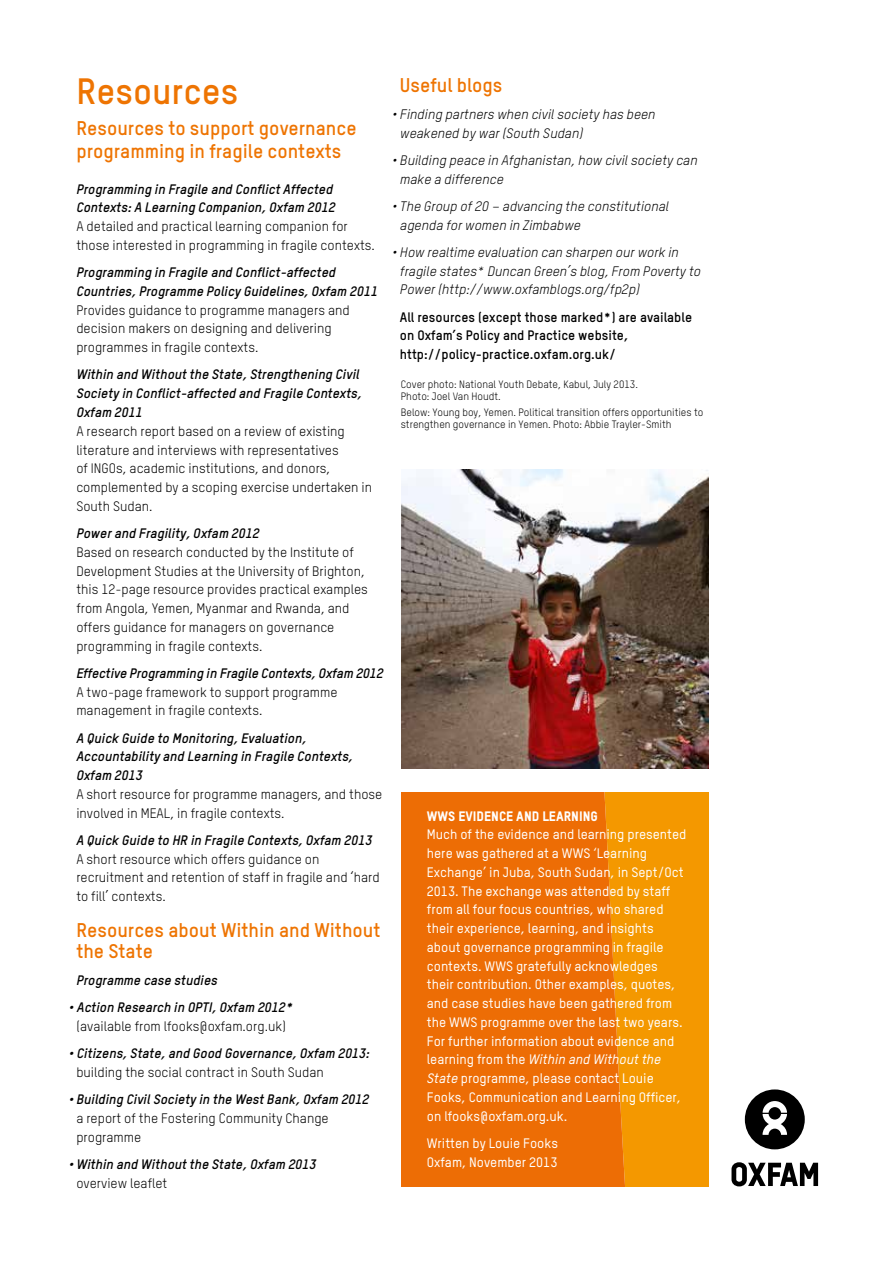
<style>
.page{position:relative;width:893px;height:1263px;background:#fff}
.page>*{position:absolute;margin:0;border:0;box-sizing:border-box;transform-origin:0 0}
.t1{font:700 36px "Oxfam TSTARPRO";color:#ee7402}
.t2{font:700 19.5px/22.5px "Oxfam TSTARPRO";color:#ee7402}
.t3{font:13.5px/18.8px "Oxfam TSTARPRO";color:#000}
.t4{font:italic 700 13.5px/18.8px "Oxfam TSTARPRO";color:#000}
.t5{font:500 13.5px/18.8px "Oxfam TSTARPRO";color:#fff}
.t6{font:italic 13.5px/18.8px "Oxfam TSTARPRO";color:#000}
.t7{font:700 13.5px/18.8px "Oxfam TSTARPRO";color:#000}
.t8{font:13.5px "Oxfam TSTARPRO Headline";color:#fff}
.t9{font:10.5px/12px "Oxfam TSTARPRO";color:#000}
.s1{font-style:italic}
</style>
<div class="page">
<div style="left:401px;top:792px;width:199px;height:394px;background:#ed6d05"></div>
<svg style="left:600px;top:792px;width:108px;height:394px;background:#f39201"></svg>
<svg style="left:745px;top:1089px;width:60px;height:60px"></svg>
<svg style="left:731px;top:1162px;width:87px;height:24px"></svg>
<img style="left:401px;top:470px;width:307px;height:298px">
<h1 class="t1" style="left:76px;top:69px;width:163px">Resources</h1>
<h2 class="t2" style="left:76px;top:117px;width:282px">Resources to support governance programming in fragile contexts</h2>
<p class="t4" style="left:76px;top:179px;width:260px">Programming in Fragile and Conflict Affected<br>Contexts: A Learning Companion, Oxfam 2012</p>
<p class="t3" style="left:76px;top:217px;width:300px">A detailed and practical learning companion for those interested in programming in fragile contexts.</p>
<p class="t4" style="left:76px;top:263px;width:303px">Programming in Fragile and Conflict-affected<br>Countries, Programme Policy Guidelines, Oxfam 2011</p>
<p class="t3" style="left:76px;top:300px;width:275px">Provides guidance to programme managers and decision makers on designing and delivering programmes in fragile contexts.</p>
<p class="t4" style="left:76px;top:365px;width:287px">Within and Without the State, Strengthening Civil<br>Society in Conflict-affected and Fragile Contexts,<br>Oxfam 2011</p>
<p class="t3" style="left:76px;top:421px;width:297px">A research report based on a review of existing literature and interviews with representatives<br>of INGOs, academic institutions, and donors, complemented by a scoping exercise undertaken in South Sudan.</p>
<p class="t4" style="left:76px;top:523px;width:184px">Power and Fragility, Oxfam 2012</p>
<p class="t3" style="left:76px;top:542px;width:293px">Based on research conducted by the Institute of Development Studies at the University of Brighton, this 12-page resource provides practical examples from Angola, Yemen, Myanmar and Rwanda, and offers guidance for managers on governance programming in fragile contexts.</p>
<p class="t4" style="left:76px;top:663px;width:308px">Effective Programming in Fragile Contexts, Oxfam 2012</p>
<p class="t3" style="left:76px;top:682px;width:263px">A two-page framework to support programme management in fragile contexts.</p>
<p class="t4" style="left:76px;top:728px;width:278px">A Quick Guide to Monitoring, Evaluation,<br>Accountability and Learning in Fragile Contexts,<br>Oxfam 2013</p>
<p class="t3" style="left:76px;top:784px;width:308px">A short resource for programme managers, and those involved in MEAL, in fragile contexts.</p>
<p class="t4" style="left:76px;top:830px;width:297px">A Quick Guide to HR in Fragile Contexts, Oxfam 2013</p>
<p class="t3" style="left:76px;top:849px;width:305px">A short resource which offers guidance on recruitment and retention of staff in fragile and ‘hard to fill’ contexts.</p>
<h2 class="t2" style="left:76px;top:919px;width:306px;line-height:21px">Resources about Within and Without the State</h2>
<p class="t4" style="left:76px;top:970px;width:143px">Programme case studies</p>
<p class="t4" style="left:69px;top:998px;width:226px">• Action Research in OPTI, Oxfam 2012*</p>
<p class="t3" style="left:76px;top:1017px;width:211px">(available from lfooks@oxfam.org.uk)</p>
<p class="t4" style="left:69px;top:1044px;width:302px">• Citizens, State, and Good Governance, Oxfam 2013:</p>
<p class="t3" style="left:76px;top:1063px;width:249px">building the social contract in South Sudan</p>
<p class="t4" style="left:69px;top:1090px;width:302px">• Building Civil Society in the West Bank, Oxfam 2012</p>
<p class="t3" style="left:76px;top:1109px;width:254px">a report of the Fostering Community Change programme</p>
<p class="t4" style="left:69px;top:1154px;width:249px">• Within and Without the State, Oxfam 2013</p>
<p class="t3" style="left:76px;top:1173px;width:92px">overview leaflet</p>
<h2 class="t2" style="left:400px;top:73px;width:104px">Useful blogs</h2>
<p class="t6" style="left:400px;top:105px;width:257px;text-indent:-8px">• Finding partners when civil society has been weakened by war (South Sudan)</p>
<p class="t6" style="left:400px;top:151px;width:299px;text-indent:-8px">• Building peace in Afghanistan, how civil society can make a difference</p>
<p class="t6" style="left:400px;top:197px;width:270px;text-indent:-8px">• The Group of 20 – advancing the constitutional agenda for women in Zimbabwe</p>
<p class="t6" style="left:400px;top:243px;width:302px;text-indent:-8px">• How realtime evaluation can sharpen our work in fragile states* Duncan Green’s blog, From Poverty to<br>Power (http://www.oxfamblogs.org/fp2p)</p>
<p class="t7" style="left:400px;top:307px;width:294px">All resources (except those marked*) are available on Oxfam’s Policy and Practice website, http://policy-practice.oxfam.org.uk/</p>
<p class="t9" style="left:401px;top:378px;width:239px">Cover photo: National Youth Debate, Kabul, July 2013.<br>Photo: Joel Van Houdt.</p>
<p class="t9" style="left:401px;top:407px;width:304px">Below: Young boy, Yemen. Political transition offers opportunities to strengthen governance in Yemen. Photo: Abbie Trayler-Smith</p>
<p class="t8" style="left:427px;top:807px;width:173px">WWS EVIDENCE AND LEARNING</p>
<p class="t5" style="left:427px;top:825px;width:261px">Much of the evidence and learning presented here was gathered at a WWS ‘Learning Exchange’ in Juba, South Sudan, in Sept/Oct 2013. The exchange was attended by staff from all four focus countries, who shared their experience, learning, and insights about governance programming in fragile contexts. WWS gratefully acknowledges their contribution. Other examples, quotes, and case studies have been gathered from the WWS programme over the last two years.<br>For further information about evidence and learning from the <span class="s1">Within and Without the State</span> programme, please contact Louie Fooks, Communication and Learning Officer, on lfooks@oxfam.org.uk.</p>
<p class="t5" style="left:427px;top:1133px;width:133px">Written by Louie Fooks<br>Oxfam, November 2013</p>
</div>
